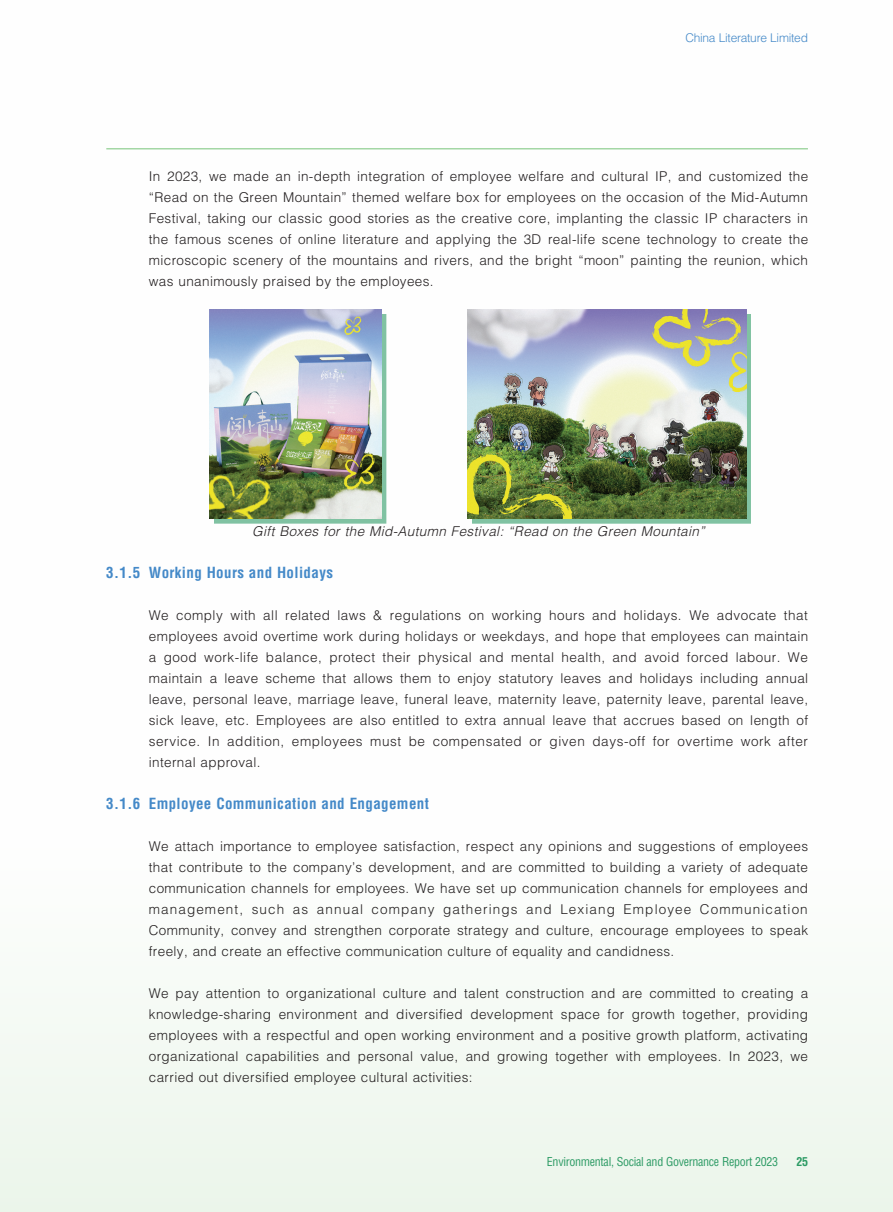
<style>
.page{position:relative;width:893px;height:1212px;background:#fff}
.page>*{position:absolute;margin:0;border:0;box-sizing:border-box;transform-origin:0 0}
.t1{font:700 condensed 15px "Helvetica LT Std";letter-spacing:.025em;color:#4489c8}
.t2{font:300 13.5px/21px "Helvetica LT Std";letter-spacing:.03em;color:#231f20;text-align:justify}
.t3{font:italic 300 13.5px "Helvetica LT Std";letter-spacing:.03em;color:#231f20}
.t4{font:condensed 12px "Helvetica LT Std";letter-spacing:-.025em;color:#2d9b65}
.t5{font:300 12px "Helvetica LT Std";letter-spacing:-.02em;color:#4489c8}
.t6{font:700 condensed 12px "Helvetica LT Std";color:#2d9b65}
</style>
<div class="page">
<div style="left:0;top:0;width:893px;height:1212px;background:linear-gradient(to bottom,#fff,#f4faf4)"></div>
<hr style="left:106px;top:148px;width:702px;height:1px;background:#77c479">
<div style="left:214px;top:314px;width:172px;height:209px;background:#80c2a2"></div>
<img style="left:209px;top:310px;width:173px;height:209px">
<div style="left:472px;top:314px;width:279px;height:209px;background:#2d9b65;opacity:.6"></div>
<img style="left:467px;top:310px;width:279px;height:209px">
<p class="t5" style="left:685px;top:30px;width:124px">China Literature Limited</p>
<p class="t2" style="left:149px;top:166px;width:661px">In 2023, we made an in-depth integration of employee welfare and cultural IP, and customized the “Read on the Green Mountain” themed welfare box for employees on the occasion of the Mid-Autumn Festival, taking our classic good stories as the creative core, implanting the classic IP characters in the famous scenes of online literature and applying the 3D real-life scene technology to create the microscopic scenery of the mountains and rivers, and the bright “moon” painting the reunion, which was unanimously praised by the employees.</p>
<p class="t3" style="left:252px;top:522px;width:454px">Gift Boxes for the Mid-Autumn Festival: “Read on the Green Mountain”</p>
<p class="t1" style="left:106px;top:563px;width:228px">3.1.5 Working Hours and Holidays</p>
<p class="t2" style="left:149px;top:604px;width:661px">We comply with all related laws &amp; regulations on working hours and holidays. We advocate that employees avoid overtime work during holidays or weekdays, and hope that employees can maintain a good work-life balance, protect their physical and mental health, and avoid forced labour. We maintain a leave scheme that allows them to enjoy statutory leaves and holidays including annual leave, personal leave, marriage leave, funeral leave, maternity leave, paternity leave, parental leave, sick leave, etc. Employees are also entitled to extra annual leave that accrues based on length of service. In addition, employees must be compensated or given days-off for overtime work after internal approval.</p>
<p class="t1" style="left:106px;top:794px;width:324px">3.1.6 Employee Communication and Engagement</p>
<p class="t2" style="left:149px;top:835px;width:661px">We attach importance to employee satisfaction, respect any opinions and suggestions of employees that contribute to the company’s development, and are committed to building a variety of adequate communication channels for employees. We have set up communication channels for employees and management, such as annual company gatherings and Lexiang Employee Communication Community, convey and strengthen corporate strategy and culture, encourage employees to speak freely, and create an effective communication culture of equality and candidness.</p>
<p class="t2" style="left:149px;top:982px;width:661px">We pay attention to organizational culture and talent construction and are committed to creating a knowledge-sharing environment and diversified development space for growth together, providing employees with a respectful and open working environment and a positive growth platform, activating organizational capabilities and personal value, and growing together with employees. In 2023, we carried out diversified employee cultural activities:</p>
<p class="t4" style="left:547px;top:1154px;width:233px">Environmental, Social and Governance Report 2023</p>
<p class="t6" style="left:796px;top:1154px;width:13px">25</p>
</div>
